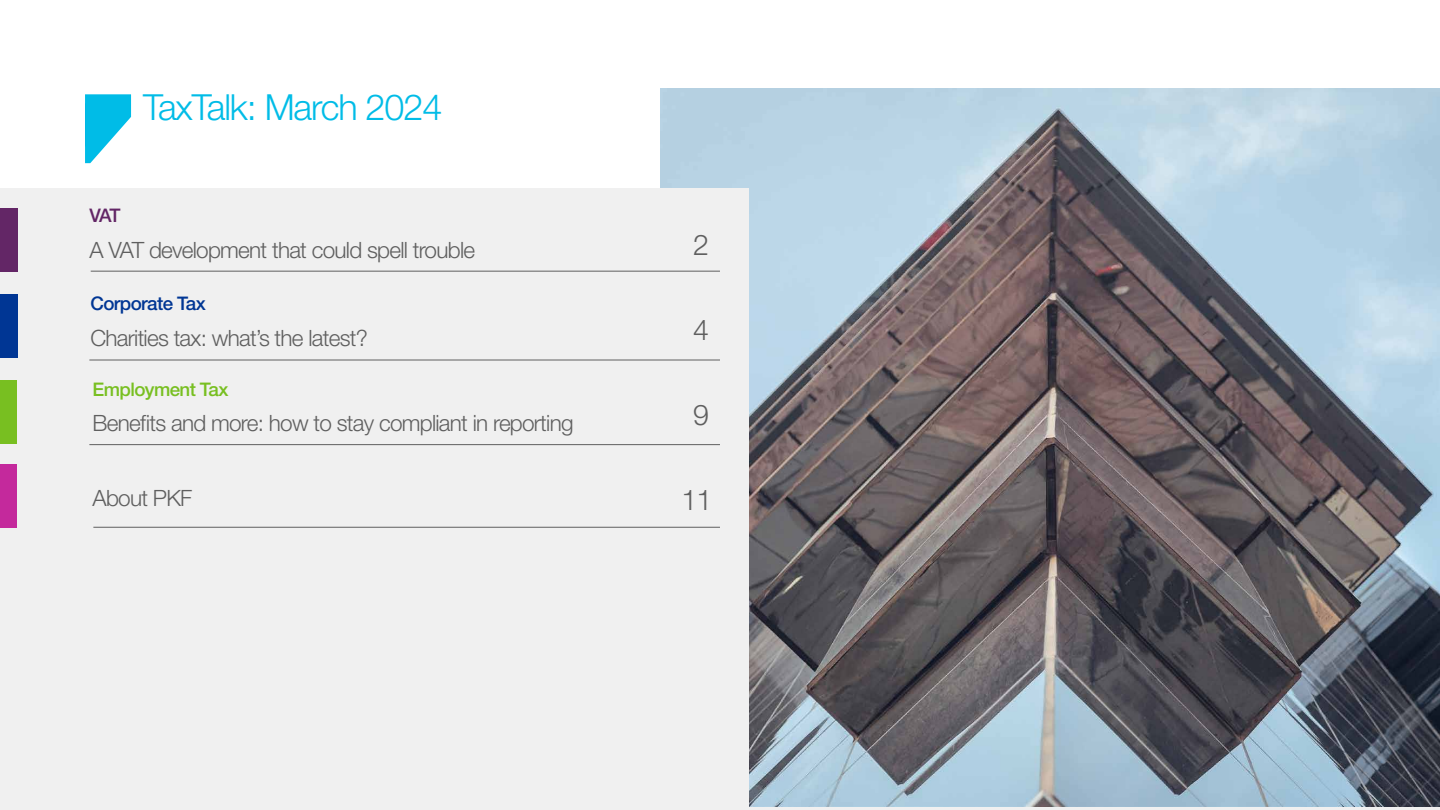
<style>
.page{position:relative;width:1440px;height:810px;background:#fff}
.page>*{position:absolute;margin:0;border:0;box-sizing:border-box;transform-origin:0 0}
.t1{font:300 36px "Helvetica Neue LT Std";letter-spacing:-.03em;color:#00bce7}
.t2{font:300 28.5px "Helvetica Neue LT Std";color:#5f5f5f}
.t3{font:300 22.5px "Helvetica Neue LT Std";letter-spacing:-.03em;color:#5f5f5f}
.t4{font:500 18.75px "Helvetica Neue LT Std";letter-spacing:-.03em;color:#78bf21}
.t5{font:500 18.75px "Helvetica Neue LT Std";letter-spacing:-.03em;color:#003694}
.t6{font:500 18.75px "Helvetica Neue LT Std";color:#632666}
</style>
<div class="page">
<svg style="left:85px;top:94px;width:46px;height:69px"></svg>
<img style="left:660px;top:89px;width:780px;height:717px">
<div style="left:0;top:189px;width:748px;height:621px;background:#f0f0f0"></div>
<div style="left:0;top:208px;width:17px;height:63px;background:#632666"></div>
<div style="left:0;top:464px;width:16px;height:63px;background:#c4299c"></div>
<hr style="left:91px;top:271px;width:629px;height:1px;background:#5f5f5f">
<hr style="left:93px;top:527px;width:627px;height:1px;background:#5f5f5f">
<div style="left:0;top:380px;width:16px;height:64px;background:#78bf21"></div>
<hr style="left:89px;top:444px;width:631px;height:1px;background:#5f5f5f">
<hr style="left:89px;top:360px;width:631px;height:1px;background:#5f5f5f">
<div style="left:0;top:294px;width:17px;height:64px;background:#003694"></div>
<h1 class="t1" style="left:143px;top:85px;width:301px">TaxTalk: March 2024</h1>
<p class="t6" style="left:89px;top:204px;width:33px">VAT</p>
<p class="t3" style="left:89px;top:236px;width:387px">A VAT development that could spell trouble</p>
<p class="t2" style="left:693px;top:227px;width:17px">2</p>
<p class="t5" style="left:90px;top:292px;width:117px">Corporate Tax</p>
<p class="t3" style="left:90px;top:324px;width:279px">Charities tax: what’s the latest?</p>
<p class="t2" style="left:693px;top:312px;width:17px">4</p>
<p class="t4" style="left:93px;top:378px;width:137px">Employment Tax</p>
<p class="t3" style="left:93px;top:409px;width:482px">Benefits and more: how to stay compliant in reporting</p>
<p class="t3" style="left:93px;top:484px;width:101px">About PKF</p>
<p class="t2" style="left:693px;top:397px;width:17px">9</p>
<p class="t2" style="left:682px;top:483px;width:32px">11</p>
</div>
